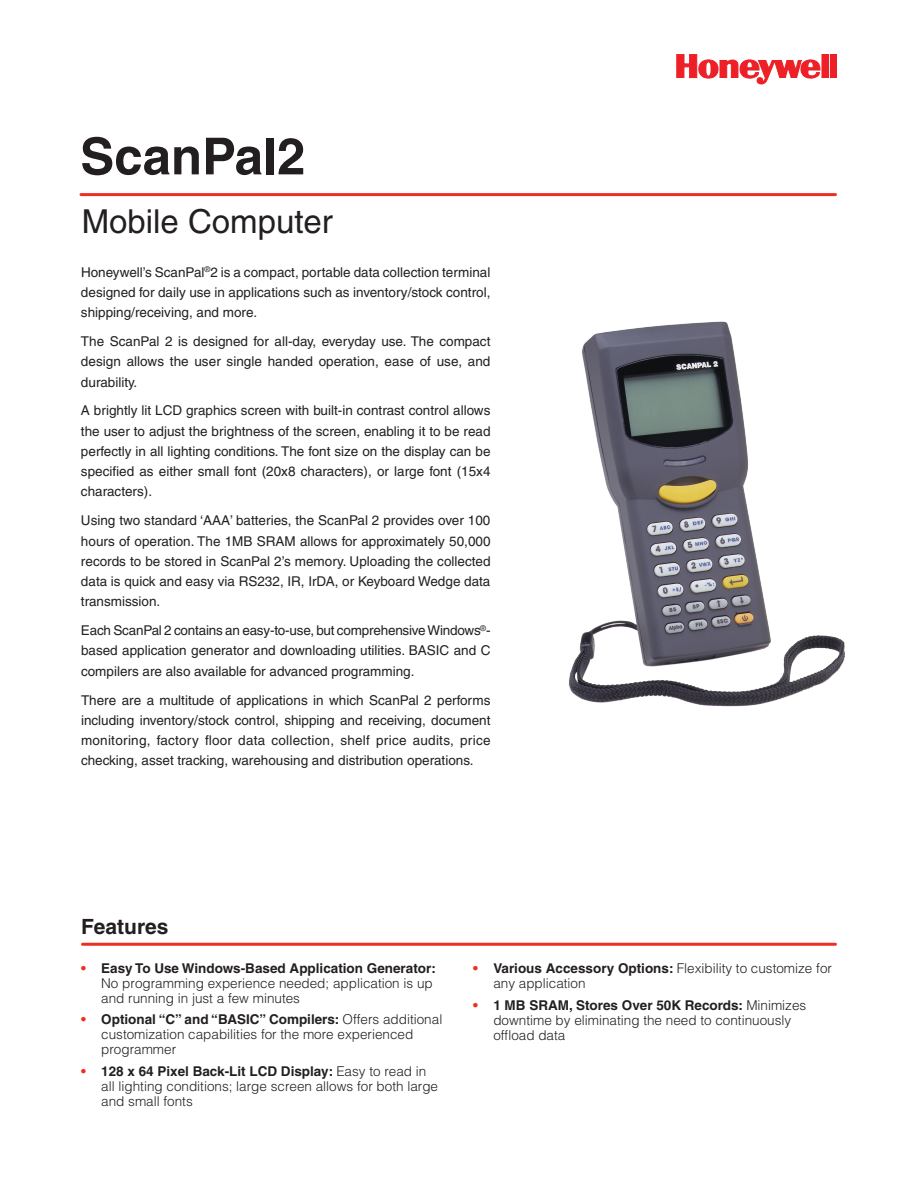
<style>
.page{position:relative;width:918px;height:1188px;background:#fff}
.page>*{position:absolute;margin:0;border:0;box-sizing:border-box;transform-origin:0 0}
.t1{font:700 51px "Helvetica";color:#231f20}
.t2{font:33px "Helvetica";color:#231f20}
.t3{font:700 21px "Helvetica";color:#231f20}
.t4{font:13.5px/20.2px "Helvetica";color:#231f20;text-align:justify}
.t5{font:300 13.5px/15px "Helvetica";color:#231f20}
.s1{font-weight:700;color:#ee2e22}
.s2{font-weight:700}
</style>
<div class="page">
<svg style="left:677px;top:54px;width:144px;height:30px"></svg>
<div style="left:822px;top:54px;width:6px;height:24px;background:#ee2027"></div>
<div style="left:822px;top:54px;width:7px;height:24px;border:1px solid #ee2027"></div>
<div style="left:830px;top:54px;width:7px;height:24px;background:#ee2027"></div>
<hr style="left:81px;top:193px;width:755px;height:3px;background:#ee2e22">
<hr style="left:82px;top:943px;width:754px;height:3px;background:#ee2e22">
<img style="left:569px;top:322px;width:276px;height:385px">
<h1 class="t1" style="left:80px;top:125px;width:227px">ScanPal2</h1>
<h2 class="t2" style="left:82px;top:202px;width:253px">Mobile Computer</h2>
<p class="t4" style="left:81px;top:262px;width:411px">Honeywell’s ScanPal<sup>®</sup>2 is a compact, portable data collection terminal designed for daily use in applications such as inventory/stock control, shipping/receiving, and more.</p>
<p class="t4" style="left:81px;top:331px;width:411px">The ScanPal 2 is designed for all-day, everyday use. The compact design allows the user single handed operation, ease of use, and durability.</p>
<p class="t4" style="left:81px;top:401px;width:411px">A brightly lit LCD graphics screen with built-in contrast control allows the user to adjust the brightness of the screen, enabling it to be read perfectly in all lighting conditions. The font size on the display can be specified as either small font (20x8 characters), or large font (15x4 characters).</p>
<p class="t4" style="left:81px;top:510px;width:411px">Using two standard ‘AAA’ batteries, the ScanPal 2 provides over 100 hours of operation. The 1MB SRAM allows for approximately 50,000 records to be stored in ScanPal 2’s memory. Uploading the collected data is quick and easy via RS232, IR, IrDA, or Keyboard Wedge data transmission.</p>
<p class="t4" style="left:81px;top:620px;width:411px">Each ScanPal 2 contains an easy-to-use, but comprehensive Windows<sup>®</sup>- based application generator and downloading utilities. BASIC and C compilers are also available for advanced programming.</p>
<p class="t4" style="left:81px;top:690px;width:411px">There are a multitude of applications in which ScanPal 2 performs including inventory/stock control, shipping and receiving, document monitoring, factory floor data collection, shelf price audits, price checking, asset tracking, warehousing and distribution operations.</p>
<h3 class="t3" style="left:81px;top:914px;width:89px">Features</h3>
<p class="t5" style="left:101px;top:960px;width:336px;text-indent:-20px"><span class="s1">•</span> <span class="s2">Easy To Use Windows-Based Application Generator:<br></span>No programming experience needed; application is up and running in just a few minutes</p>
<p class="t5" style="left:101px;top:1012px;width:343px;text-indent:-20px"><span class="s1">•</span> <span class="s2">Optional “C” and “BASIC” Compilers:</span> Offers additional customization capabilities for the more experienced programmer</p>
<p class="t5" style="left:101px;top:1063px;width:338px;text-indent:-20px"><span class="s1">•</span> <span class="s2">128 x 64 Pixel Back-Lit LCD Display:</span> Easy to read in all lighting conditions; large screen allows for both large and small fonts</p>
<p class="t5" style="left:493px;top:960px;width:340px;text-indent:-20px"><span class="s1">•</span> <span class="s2">Various Accessory Options:</span> Flexibility to customize for any application</p>
<p class="t5" style="left:493px;top:997px;width:314px;text-indent:-20px"><span class="s1">•</span> <span class="s2">1 MB SRAM, Stores Over 50K Records:</span> Minimizes downtime by eliminating the need to continuously offload data</p>
</div>
